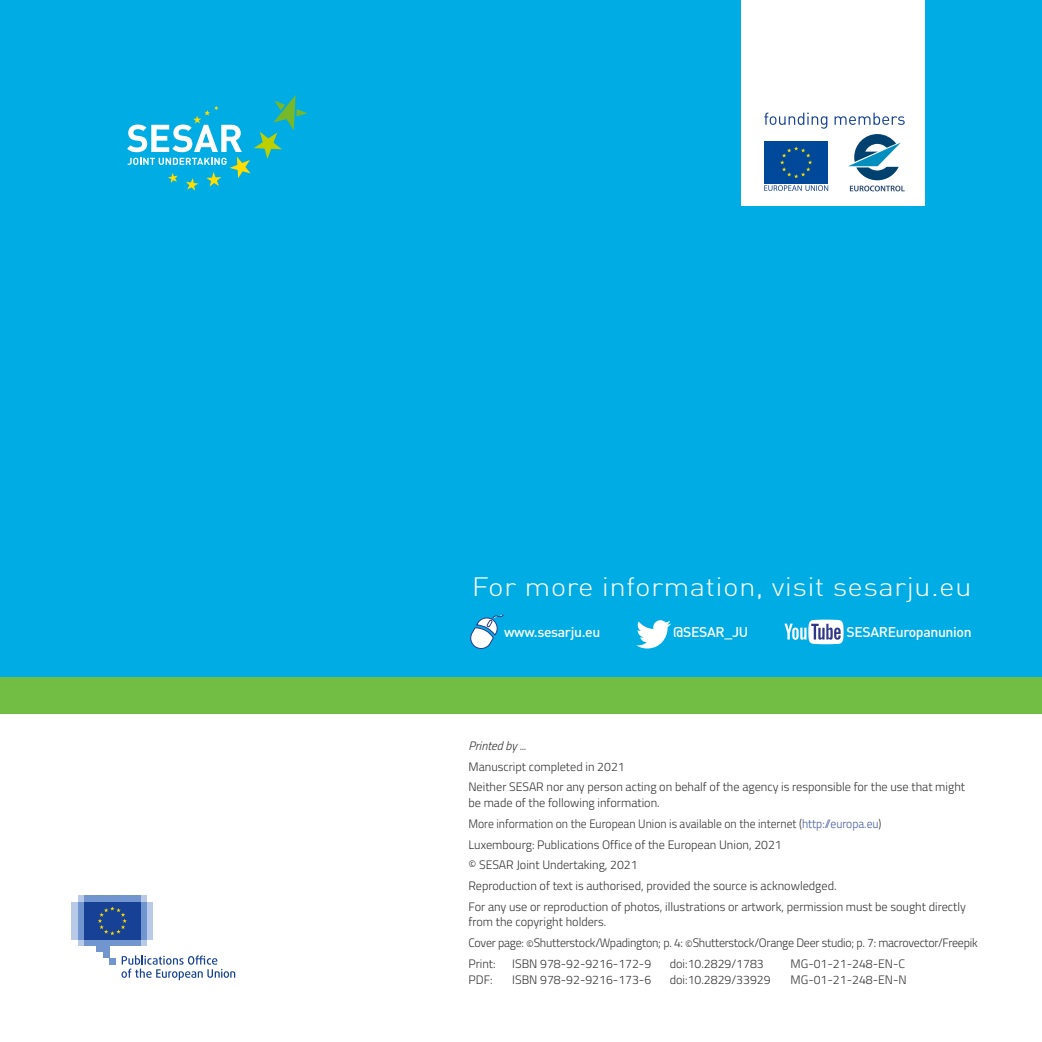
<style>
.page{position:relative;width:1042px;height:1042px;background:#fff}
.page>*{position:absolute;margin:0;border:0;box-sizing:border-box;transform-origin:0 0}
.t1{font:300 26.25px "DIN Pro";letter-spacing:.01em;color:#fff;scale:1.13 1}
.Body{font:500 14px "DIN Pro";letter-spacing:-.025em;color:#fff}
.t2{font:300 12.25px/15.8px "Titillium Web";color:#333}
.t3{font:300 12.25px "Titillium Web";letter-spacing:-.02em;color:#333}
.t4{font:300 12.25px "Titillium Web";color:#333;scale:.95 1}
.t5{font:italic 300 12.25px "Titillium Web";color:#333}
.s1{color:#465a9f}
</style>
<div class="page">
<div style="left:0;top:0;width:1042px;height:698px;background:#00ace4"></div>
<div style="left:741px;top:0;width:183px;height:205px;background:#fff"></div>
<svg style="left:764px;top:113px;width:140px;height:78px"></svg>
<svg style="left:127px;top:95px;width:181px;height:96px"></svg>
<svg style="left:470px;top:614px;width:34px;height:35px"></svg>
<svg style="left:636px;top:620px;width:35px;height:28px"></svg>
<svg style="left:784px;top:619px;width:59px;height:25px"></svg>
<svg style="left:78px;top:939px;width:69px;height:7px"></svg>
<svg style="left:78px;top:896px;width:69px;height:6px"></svg>
<div style="left:84px;top:896px;width:56px;height:6px;background:#7196cf"></div>
<div style="left:84px;top:939px;width:56px;height:7px;background:#7196cf"></div>
<div style="left:140px;top:902px;width:7px;height:37px;background:#7196cf"></div>
<div style="left:147px;top:902px;width:6px;height:37px;background:#b8cae7"></div>
<div style="left:78px;top:902px;width:6px;height:37px;background:#7196cf"></div>
<div style="left:72px;top:902px;width:6px;height:37px;background:#b8cae7"></div>
<div style="left:97px;top:939px;width:12px;height:13px;background:#7196cf"></div>
<div style="left:103px;top:939px;width:6px;height:19px;background:#7196cf"></div>
<svg style="left:109px;top:958px;width:6px;height:6px"></svg>
<div style="left:84px;top:902px;width:56px;height:37px;background:#164194"></div>
<svg style="left:98px;top:906px;width:29px;height:29px"></svg>
<svg style="left:121px;top:955px;width:114px;height:25px"></svg>
<div style="left:0;top:677px;width:1042px;height:37px;background:#72be44"></div>
<p class="t1" style="left:472px;top:569px;width:444px">For more information, visit sesarju.eu</p>
<p class="Body" style="left:504px;top:622px;width:98px">www.sesarju.eu</p>
<p class="Body" style="left:673px;top:622px;width:76px">@SESAR_JU</p>
<p class="Body" style="left:846px;top:622px;width:127px">SESAREuropanunion</p>
<p class="t5" style="left:468px;top:737px;width:59px">Printed by ...</p>
<p class="t2" style="left:468px;top:758px;width:158px">Manuscript completed in 2021</p>
<p class="t2" style="left:468px;top:778px;width:498px">Neither SESAR nor any person acting on behalf of the agency is responsible for the use that might be made of the following information.</p>
<p class="t4" style="left:468px;top:814px;width:436px">More information on the European Union is available on the internet (<span class="s1">http://europa.eu</span>)</p>
<p class="t2" style="left:468px;top:836px;width:315px">Luxembourg: Publications Office of the European Union, 2021</p>
<p class="t2" style="left:468px;top:856px;width:171px">© SESAR Joint Undertaking, 2021</p>
<p class="t2" style="left:468px;top:877px;width:370px">Reproduction of text is authorised, provided the source is acknowledged.</p>
<p class="t2" style="left:468px;top:898px;width:499px">For any use or reproduction of photos, illustrations or artwork, permission must be sought directly from the copyright holders.</p>
<p class="t3" style="left:468px;top:934px;width:511px">Cover page: ©Shutterstock/Wpadington; p. 4: ©Shutterstock/Orange Deer studio; p. 7: macrovector/Freepik</p>
<p class="t2" style="left:468px;top:955px;width:29px">Print:</p>
<p class="t2" style="left:512px;top:955px;width:140px">ISBN 978-92-9216-172-9</p>
<p class="t2" style="left:670px;top:955px;width:95px">doi:10.2829/1783</p>
<p class="t2" style="left:790px;top:955px;width:116px">MG-01-21-248-EN-C</p>
<p class="t2" style="left:468px;top:971px;width:26px">PDF:</p>
<p class="t2" style="left:512px;top:971px;width:140px">ISBN 978-92-9216-173-6</p>
<p class="t2" style="left:670px;top:971px;width:102px">doi:10.2829/33929</p>
<p class="t2" style="left:790px;top:971px;width:118px">MG-01-21-248-EN-N</p>
</div>
